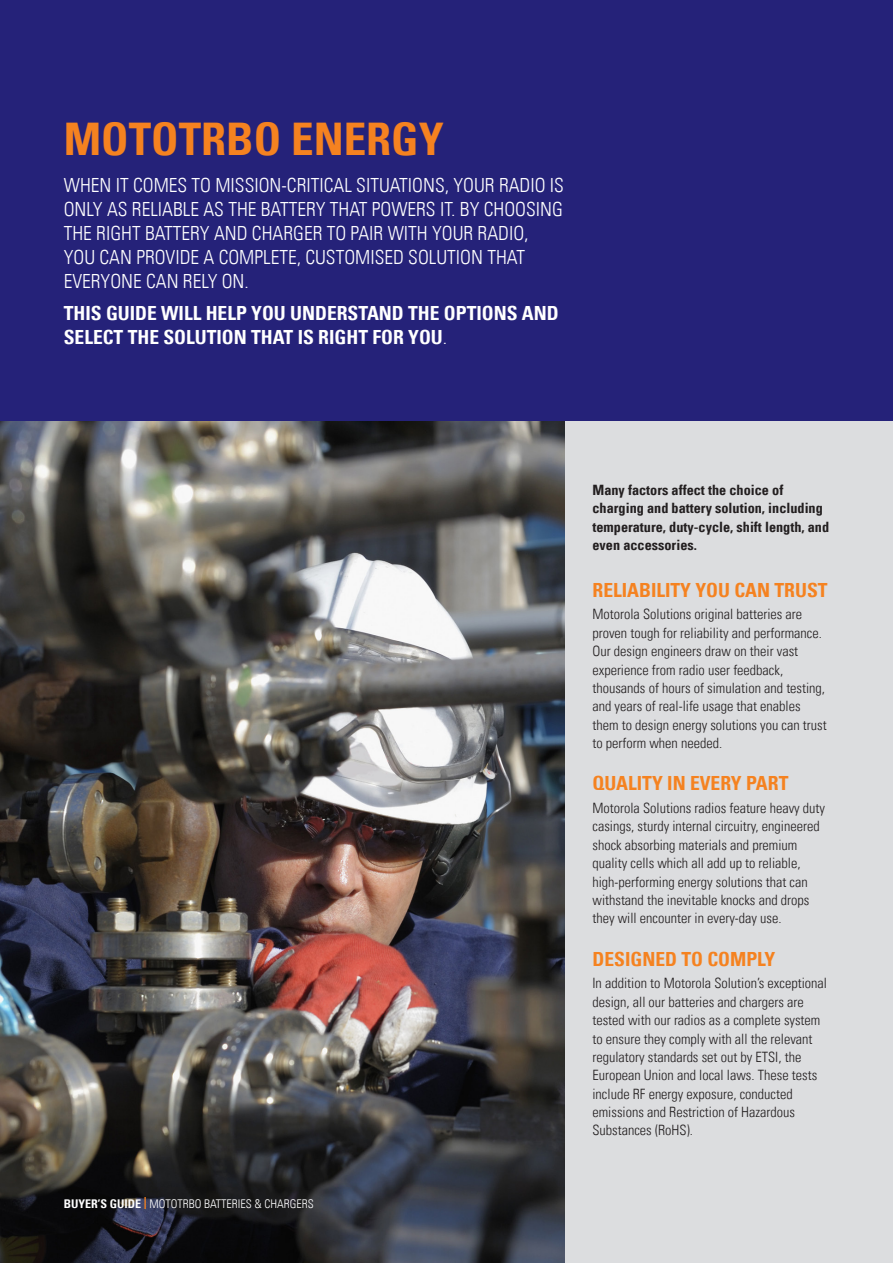
<style>
.page{position:relative;width:893px;height:1263px;background:#fff}
.page>*{position:absolute;margin:0;border:0;box-sizing:border-box;transform-origin:0 0}
.t1{font:700 condensed 45px "Univers LT";color:#f58220}
.t2{font:300 condensed 19.5px/24px "Univers LT";color:#fff}
.t3{font:700 condensed 19.5px/24px "Univers LT";color:#fff}
.t4{font:700 condensed 19.5px "Univers LT";color:#f58220}
.t5{font:300 condensed 14.25px/18.3px "Univers LT";color:#231f20}
.t6{font:700 condensed 14.25px/18.3px "Univers LT";color:#231f20}
.t7{font:300 condensed 12px "Univers LT";color:#fff}
.s1{font-weight:300}
.s2{font-weight:700}
.s3{font-weight:700;color:#f58220}
</style>
<div class="page">
<img style="left:0;top:421px;width:566px;height:842px">
<div style="left:566px;top:393px;width:327px;height:870px;background:#dcdddf"></div>
<div style="left:0;top:0;width:893px;height:421px;background:#252279"></div>
<p class="t1" style="left:64px;top:111px;width:382px">MOTOTRBO ENERGY</p>
<p class="t2" style="left:64px;top:173px;width:502px">WHEN IT COMES TO MISSION-CRITICAL SITUATIONS, YOUR RADIO IS ONLY AS RELIABLE AS THE BATTERY THAT POWERS IT. BY CHOOSING THE RIGHT BATTERY AND CHARGER TO PAIR WITH YOUR RADIO, YOU CAN PROVIDE A COMPLETE, CUSTOMISED SOLUTION THAT EVERYONE CAN RELY ON.</p>
<p class="t3" style="left:64px;top:301px;width:497px">THIS GUIDE WILL HELP YOU UNDERSTAND THE OPTIONS AND<br>SELECT THE SOLUTION THAT IS RIGHT FOR YOU<span class="s1">.</span></p>
<p class="t7" style="left:64px;top:1196px;width:252px"><span class="s2">BUYER’S GUIDE</span> <span class="s3">|</span> MOTOTRBO BATTERIES &amp; CHARGERS</p>
<p class="t6" style="left:592px;top:481px;width:238px">Many factors affect the choice of charging and battery solution, including temperature, duty-cycle, shift length, and even accessories.</p>
<p class="t4" style="left:592px;top:578px;width:237px">RELIABILITY YOU CAN TRUST</p>
<p class="t5" style="left:592px;top:605px;width:236px">Motorola Solutions original batteries are proven tough for reliability and performance.<br>Our design engineers draw on their vast experience from radio user feedback, thousands of hours of simulation and testing, and years of real-life usage that enables them to design energy solutions you can trust to perform when needed.</p>
<p class="t4" style="left:592px;top:771px;width:197px">QUALITY IN EVERY PART</p>
<p class="t5" style="left:592px;top:799px;width:234px">Motorola Solutions radios feature heavy duty casings, sturdy internal circuitry, engineered shock absorbing materials and premium quality cells which all add up to reliable, high-performing energy solutions that can withstand the inevitable knocks and drops they will encounter in every-day use.</p>
<p class="t4" style="left:592px;top:947px;width:184px">DESIGNED TO COMPLY</p>
<p class="t5" style="left:592px;top:974px;width:236px">In addition to Motorola Solution’s exceptional design, all our batteries and chargers are tested with our radios as a complete system to ensure they comply with all the relevant regulatory standards set out by ETSI, the European Union and local laws. These tests include RF energy exposure, conducted emissions and Restriction of Hazardous Substances (RoHS).</p>
</div>
